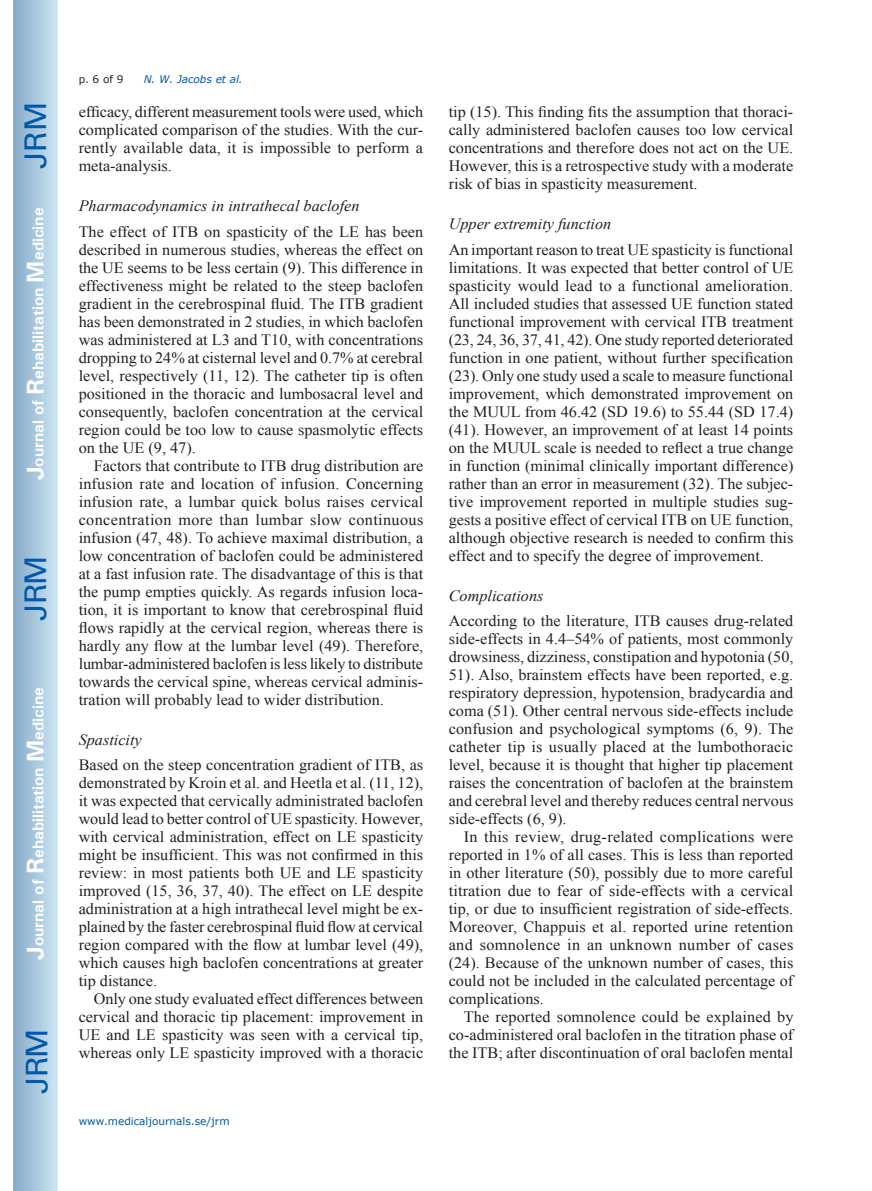
<style>
.page{position:relative;width:872px;height:1191px;background:#fff}
.page>*{position:absolute;margin:0;border:0;box-sizing:border-box;transform-origin:0 0}
.t1{font:30px "Univers";letter-spacing:-.03em;color:#0157a8}
.t2{font:15.75px/18px "Times New Roman";color:#231f20;text-align:justify}
.t3{font:italic 15.75px "Times New Roman";color:#231f20}
.t4{font:700 15.75px "Univers";color:#fff}
.t5{font:10.5px "Verdana";color:#0157a8}
.t6{font:italic 10.5px "Verdana";color:#0157a8}
.t7{font:10.5px "Verdana";color:#231f20}
.s1{font-size:24px}
</style>
<div class="page">
<div style="left:14px;top:0;width:43px;height:1191px;background:linear-gradient(to right,#88acca,#cbe5f2)"></div>
<h1 class="t1" style="left:18px;top:169px;width:68px;rotate:-90deg">JRM</h1>
<p class="t4" style="left:28px;top:480px;width:274px;rotate:-90deg"><span class="s1">J</span>ournal of <span class="s1">R</span>ehabilitation <span class="s1">M</span>edicine</p>
<h1 class="t1" style="left:18px;top:620px;width:67px;rotate:-90deg">JRM</h1>
<p class="t4" style="left:28px;top:959px;width:274px;rotate:-90deg"><span class="s1">J</span>ournal of <span class="s1">R</span>ehabilitation <span class="s1">M</span>edicine</p>
<h1 class="t1" style="left:19px;top:1093px;width:67px;rotate:-90deg">JRM</h1>
<p class="t7" style="left:79px;top:72px;width:46px">p. 6 of 9</p>
<p class="t6" style="left:144px;top:72px;width:101px">N. W. Jacobs et al.</p>
<p class="t2" style="left:79px;top:103px;width:346px">efficacy, different measurement tools were used, which complicated comparison of the studies. With the cur&shy;rently available data, it is impossible to perform a meta-analysis.</p>
<p class="t3" style="left:79px;top:195px;width:282px">Pharmacodynamics in intrathecal baclofen</p>
<p class="t2" style="left:79px;top:222px;width:346px">The effect of ITB on spasticity of the LE has been described in numerous studies, whereas the effect on the UE seems to be less certain (9). This difference in effectiveness might be related to the steep baclofen gradient in the cerebrospinal fluid. The ITB gradient has been demonstrated in 2 studies, in which baclofen was administered at L3 and T10, with concentrations dropping to 24% at cisternal level and 0.7% at cerebral level, respectively (11, 12). The catheter tip is often positioned in the thoracic and lumbosacral level and consequently, baclofen concentration at the cervical region could be too low to cause spasmolytic effects on the UE (9, 47).</p>
<p class="t2" style="left:79px;top:456px;width:346px;text-indent:15px">Factors that contribute to ITB drug distribution are infusion rate and location of infusion. Concerning infusion rate, a lumbar quick bolus raises cervical concentration more than lumbar slow continuous infusion (47, 48). To achieve maximal distribution, a low concentration of baclofen could be administered at a fast infusion rate. The disadvantage of this is that the pump empties quickly. As regards infusion loca&shy;tion, it is important to know that cerebrospinal fluid flows rapidly at the cervical region, whereas there is hardly any flow at the lumbar level (49). Therefore, lumbar-administered baclofen is less likely to distribute towards the cervical spine, whereas cervical adminis&shy;tration will probably lead to wider distribution.</p>
<p class="t3" style="left:79px;top:728px;width:65px">Spasticity</p>
<p class="t2" style="left:79px;top:756px;width:346px">Based on the steep concentration gradient of ITB, as demonstrated by Kroin et al. and Heetla et al. (11, 12), it was expected that cervically administrated baclofen would lead to better control of UE spasticity. However, with cervical administration, effect on LE spasticity might be insufficient. This was not confirmed in this review: in most patients both UE and LE spasticity improved (15, 36, 37, 40). The effect on LE despite administration at a high intrathecal level might be ex&shy;plained by the faster cerebrospinal fluid flow at cervical region compared with the flow at lumbar level (49), which causes high baclofen concentrations at greater tip distance.</p>
<p class="t2" style="left:79px;top:990px;width:346px;text-indent:15px">Only one study evaluated effect differences between cervical and thoracic tip placement: improvement in UE and LE spasticity was seen with a cervical tip, whereas only LE spasticity improved with a thoracic</p>
<p class="t5" style="left:79px;top:1114px;width:152px">www.medicaljournals.se/jrm</p>
<p class="t2" style="left:449px;top:103px;width:346px">tip (15). This finding fits the assumption that thoraci&shy;cally administered baclofen causes too low cervical concentrations and therefore does not act on the UE.<br>However, this is a retrospective study with a moderate risk of bias in spasticity measurement.</p>
<p class="t3" style="left:449px;top:213px;width:164px">Upper extremity function</p>
<p class="t2" style="left:449px;top:240px;width:346px">An important reason to treat UE spasticity is functional limitations. It was expected that better control of UE spasticity would lead to a functional amelioration.<br>All included studies that assessed UE function stated functional improvement with cervical ITB treatment (23, 24, 36, 37, 41, 42). One study reported deteriorated function in one patient, without further specification (23). Only one study used a scale to measure functional improvement, which demonstrated improvement on the MUUL from 46.42 (SD 19.6) to 55.44 (SD 17.4) (41). However, an improvement of at least 14 points on the MUUL scale is needed to reflect a true change in function (minimal clinically important difference) rather than an error in measurement (32). The subjec&shy;tive improvement reported in multiple studies sug&shy;gests a positive effect of cervical ITB on UE function, although objective research is needed to confirm this effect and to specify the degree of improvement.</p>
<p class="t3" style="left:449px;top:584px;width:96px">Complications</p>
<p class="t2" style="left:449px;top:612px;width:346px">According to the literature, ITB causes drug-related side-effects in 4.4–54% of patients, most commonly drowsiness, dizziness, constipation and hypotonia (50, 51). Also, brainstem effects have been reported, e.g. respiratory depression, hypotension, bradycardia and coma (51). Other central nervous side-effects include confusion and psychological symptoms (6, 9). The catheter tip is usually placed at the lumbothoracic level, because it is thought that higher tip placement raises the concentration of baclofen at the brainstem and cerebral level and thereby reduces central nervous side-effects (6, 9).</p>
<p class="t2" style="left:449px;top:828px;width:346px;text-indent:15px">In this review, drug-related complications were reported in 1% of all cases. This is less than reported in other literature (50), possibly due to more careful titration due to fear of side-effects with a cervical tip, or due to insufficient registration of side-effects.<br>Moreover, Chappuis et al. reported urine retention and somnolence in an unknown number of cases (24). Because of the unknown number of cases, this could not be included in the calculated percentage of complications.</p>
<p class="t2" style="left:449px;top:1008px;width:346px;text-indent:15px">The reported somnolence could be explained by co-administered oral baclofen in the titration phase of the ITB; after discontinuation of oral baclofen mental</p>
</div>
